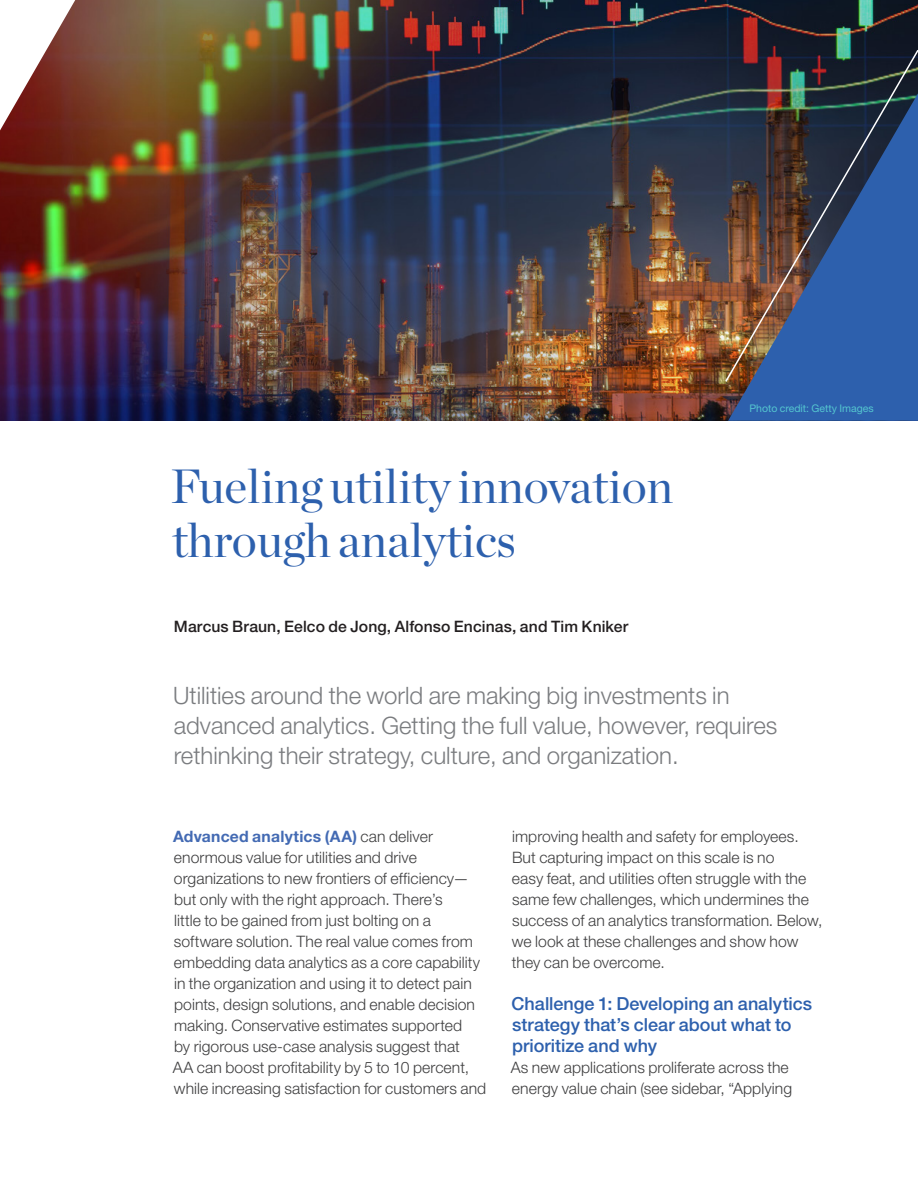
<style>
.page{position:relative;width:918px;height:1188px;background:#fff}
.page>*{position:absolute;margin:0;border:0;box-sizing:border-box;transform-origin:0 0}
.Chapter_heading_Elec{font:48px/54px "Chronicle Display";color:#2d60ad}
.Pull_out{font:300 24px/30px "Helvetica Neue LT Std";color:#7a7c7f}
.Heading_Electric_Blu{font:500 18px/21px "Helvetica Neue LT Std";color:#2d60ad}
.Body{font:300 15.75px/21px "Helvetica Neue LT Std";letter-spacing:.005em;color:#3e3e3f}
.Author_names{font:500 15.75px "Helvetica Neue LT Std";letter-spacing:.005em;color:#231f20}
.t1{font:10.5px "Helvetica Neue LT Std";color:#54c5cf}
.s1{font-weight:700;color:#436ab3}
</style>
<div class="page">
<img style="left:0;top:0;width:918px;height:421px">
<svg style="left:728px;top:383px;width:190px;height:38px;background:#2f5da4"></svg>
<img style="left:724px;top:48px;width:194px;height:335px">
<svg style="left:0;top:0;width:83px;height:153px"></svg>
<h2 class="Chapter_heading_Elec" style="left:170px;top:455px;width:504px">Fueling utility innovation through analytics</h2>
<p class="Author_names" style="left:174px;top:617px;width:456px">Marcus Braun, Eelco de Jong, Alfonso Encinas, and Tim Kniker</p>
<p class="t1" style="left:750px;top:403px;width:126px">Photo credit: Getty Images</p>
<p class="Pull_out" style="left:173px;top:680px;width:606px">Utilities around the world are making big investments in advanced analytics. Getting the full value, however, requires rethinking their strategy, culture, and organization.</p>
<p class="Body" style="left:173px;top:826px;width:315px"><span class="s1">Advanced analytics (AA)</span> can deliver enormous value for utilities and drive organizations to new frontiers of efficiency— but only with the right approach. There’s<br>little to be gained from just bolting on a software solution. The real value comes from embedding data analytics as a core capability in the organization and using it to detect pain points, design solutions, and enable decision making. Conservative estimates supported<br>by rigorous use-case analysis suggest that<br>AA can boost profitability by 5 to 10 percent, while increasing satisfaction for customers and</p>
<p class="Body" style="left:512px;top:826px;width:312px">improving health and safety for employees.<br>But capturing impact on this scale is no<br>easy feat, and utilities often struggle with the same few challenges, which undermines the success of an analytics transformation. Below, we look at these challenges and show how they can be overcome.</p>
<h3 class="Heading_Electric_Blu" style="left:512px;top:993px;width:302px">Challenge 1: Developing an analytics strategy that’s clear about what to prioritize and why</h3>
<p class="Body" style="left:511px;top:1057px;width:283px">As new applications proliferate across the energy value chain (see sidebar, “Applying</p>
</div>
